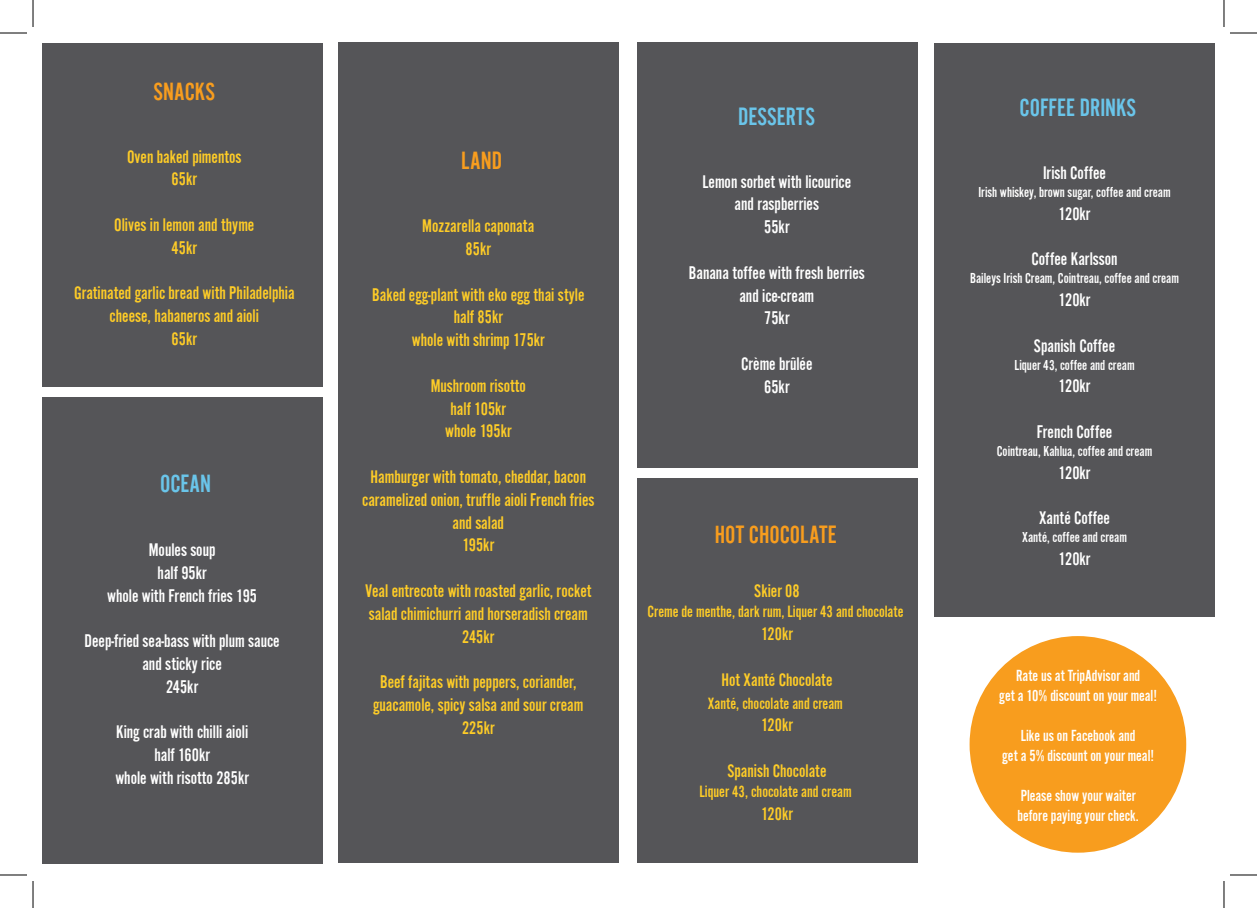
<style>
.page{position:relative;width:1257px;height:908px;background:#fff}
.page>*{position:absolute;margin:0;border:0;box-sizing:border-box;transform-origin:0 0}
.t1{font:26px "Alternate Got No 2 D";color:#6ac5ea}
.t2{font:26px "Alternate Got No 2 D";color:#f89d1e}
.t3{font:19px/22.8px "Alternate Got No 2 D";color:#fecc27;text-align:center}
.t4{font:19px/22.8px "Alternate Got No 2 D";color:#fff;text-align:center}
.t5{font:17px "Alternate Got No 2 D";color:#fecc27}
.t6{font:16.6px/20px "Alternate Got No 2 D";color:#fff;text-align:center}
.t7{font:15px "Alternate Got No 2 D";color:#fff}
</style>
<div class="page">
<div style="left:637px;top:478px;width:280px;height:385px;background:#555558"></div>
<div style="left:637px;top:43px;width:280px;height:425px;background:#555558"></div>
<div style="left:338px;top:43px;width:280px;height:820px;background:#555558"></div>
<div style="left:42px;top:43px;width:280px;height:343px;background:#555558"></div>
<div style="left:934px;top:43px;width:280px;height:573px;background:#555558"></div>
<div style="left:969px;top:636px;width:217px;height:217px;background:#f89d1e;border-radius:50%"></div>
<div style="left:42px;top:397px;width:280px;height:466px;background:#555558"></div>
<svg style="left:0;top:33px;width:27px;height:1px"></svg>
<svg style="left:1230px;top:33px;width:27px;height:1px"></svg>
<svg style="left:0;top:875px;width:27px;height:1px"></svg>
<svg style="left:1230px;top:875px;width:27px;height:1px"></svg>
<svg style="left:33px;top:0;width:1px;height:27px"></svg>
<svg style="left:33px;top:881px;width:1px;height:27px"></svg>
<svg style="left:1223px;top:0;width:1px;height:27px"></svg>
<svg style="left:1223px;top:881px;width:1px;height:27px"></svg>
<h1 class="t2" style="left:154px;top:78px;width:63px">SNACKS</h1>
<p class="t3" style="left:127px;top:145px;width:116px">Oven baked pimentos<br>65kr</p>
<p class="t3" style="left:114px;top:213px;width:142px">Olives in lemon and thyme<br>45kr</p>
<p class="t3" style="left:74px;top:282px;width:222px">Gratinated garlic bread with Philadelphia cheese, habaneros and aioli<br>65kr</p>
<h1 class="t1" style="left:160px;top:470px;width:52px">OCEAN</h1>
<p class="t4" style="left:107px;top:538px;width:151px">Moules soup<br>half 95kr<br>whole with French fries 195</p>
<p class="t4" style="left:85px;top:629px;width:197px">Deep-fried sea-bass with plum sauce and sticky rice<br>245kr</p>
<p class="t4" style="left:115px;top:721px;width:135px">King crab with chilli aioli half 160kr<br>whole with risotto 285kr</p>
<h1 class="t2" style="left:461px;top:147px;width:42px">LAND</h1>
<p class="t3" style="left:422px;top:214px;width:114px">Mozzarella caponata<br>85kr</p>
<p class="t3" style="left:372px;top:283px;width:214px">Baked egg-plant with eko egg thai style half 85kr<br>whole with shrimp 175kr</p>
<p class="t3" style="left:431px;top:374px;width:97px">Mushroom risotto half 105kr<br>whole 195kr</p>
<p class="t3" style="left:362px;top:465px;width:234px">Hamburger with tomato, cheddar, bacon caramelized onion, truffle aioli French fries and salad<br>195kr</p>
<p class="t3" style="left:365px;top:579px;width:228px">Veal entrecote with roasted garlic, rocket salad chimichurri and horseradish cream<br>245kr</p>
<p class="t3" style="left:373px;top:670px;width:212px">Beef fajitas with peppers, coriander, guacamole, spicy salsa and sour cream<br>225kr</p>
<h1 class="t1" style="left:738px;top:103px;width:78px">DESSERTS</h1>
<p class="t4" style="left:702px;top:170px;width:150px">Lemon sorbet with licourice and raspberries<br>55kr</p>
<p class="t4" style="left:689px;top:261px;width:177px">Banana toffee with fresh berries and ice-cream<br>75kr</p>
<p class="t4" style="left:741px;top:352px;width:73px">Crème brûlée<br>65kr</p>
<h1 class="t2" style="left:714px;top:521px;width:124px">HOT CHOCOLATE</h1>
<p class="t3" style="left:754px;top:579px;width:47px">Skier 08</p>
<p class="t5" style="left:647px;top:603px;width:257px">Creme de menthe, dark rum, Liquer 43 and chocolate</p>
<p class="t3" style="left:761px;top:622px;width:33px">120kr</p>
<p class="t3" style="left:721px;top:668px;width:113px">Hot Xanté Chocolate</p>
<p class="t5" style="left:708px;top:694px;width:137px">Xanté, chocolate and cream</p>
<p class="t3" style="left:761px;top:714px;width:33px">120kr</p>
<p class="t3" style="left:727px;top:759px;width:101px">Spanish Chocolate</p>
<p class="t5" style="left:699px;top:783px;width:154px">Liquer 43, chocolate and cream</p>
<p class="t3" style="left:761px;top:802px;width:33px">120kr</p>
<h1 class="t1" style="left:1019px;top:94px;width:118px">COFFEE DRINKS</h1>
<p class="t4" style="left:1043px;top:161px;width:65px">Irish Coffee</p>
<p class="t7" style="left:978px;top:184px;width:194px">Irish whiskey, brown sugar, coffee and cream</p>
<p class="t4" style="left:1058px;top:202px;width:33px">120kr</p>
<p class="t4" style="left:1031px;top:247px;width:88px">Coffee Karlsson</p>
<p class="t7" style="left:970px;top:270px;width:210px">Baileys Irish Cream, Cointreau, coffee and cream</p>
<p class="t4" style="left:1058px;top:288px;width:33px">120kr</p>
<p class="t4" style="left:1034px;top:334px;width:83px">Spanish Coffee</p>
<p class="t7" style="left:1014px;top:357px;width:122px">Liquer 43, coffee and cream</p>
<p class="t4" style="left:1058px;top:375px;width:33px">120kr</p>
<p class="t4" style="left:1036px;top:420px;width:77px">French Coffee</p>
<p class="t7" style="left:996px;top:443px;width:157px">Cointreau, Kahlua, coffee and cream</p>
<p class="t4" style="left:1058px;top:461px;width:33px">120kr</p>
<p class="t4" style="left:1039px;top:507px;width:72px">Xanté Coffee</p>
<p class="t7" style="left:1022px;top:530px;width:106px">Xanté, coffee and cream</p>
<p class="t4" style="left:1058px;top:547px;width:33px">120kr</p>
<p class="t6" style="left:999px;top:666px;width:159px">Rate us at TripAdvisor and<br>get a 10% discount on your meal!</p>
<p class="t6" style="left:1002px;top:725px;width:154px">Like us on Facebook and<br>get a 5% discount on your meal!</p>
<p class="t6" style="left:1017px;top:785px;width:123px;text-align:left">Please show your waiter before paying your check.</p>
</div>
